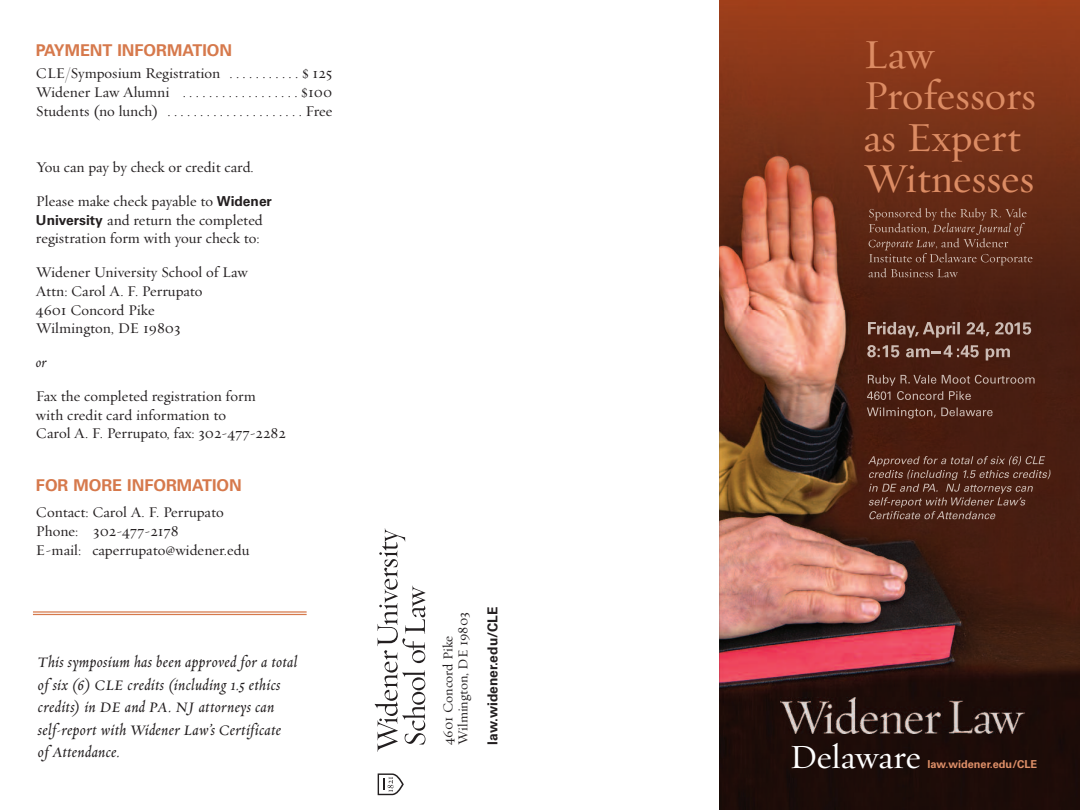
<style>
.page{position:relative;width:1080px;height:810px;background:#fff}
.page>*{position:absolute;margin:0;border:0;box-sizing:border-box;transform-origin:0 0}
.t1{font:41.5px/41.5px "Requiem Text HTF Roman";color:#dc8c64}
.t2{font:34.12px "Requiem Text HTF Roman";color:#fff}
.t3{font:16.25px/22.5px "Requiem Text HTF Italic";letter-spacing:.025em;color:#231f20}
.t4{font:700 16.25px "Univers";color:#d6794c}
.t5{font:15px/18.8px "Requiem Text HTF Roman";color:#231f20}
.t6{font:15px "Requiem Text HTF Italic";color:#231f20}
.t7{font:13.75px/15px "Requiem Text HTF Roman";color:#231f20}
.t8{font:700 13.75px "Univers";color:#231f20}
.t9{font:700 11px "Univers";color:#de8f68}
.s1{font-family:"Univers";font-weight:700;font-size:13.75px}
</style>
<div class="page">
<img style="left:719px;top:309px;width:361px;height:501px">
<img style="left:719px;top:0;width:361px;height:309px">
<hr style="left:33px;top:611px;width:274px;height:2px;background:#d6794c">
<hr style="left:33px;top:614px;width:274px;height:1px;background:#d6794c">
<svg style="left:378px;top:773px;width:26px;height:22px"></svg>
<svg style="left:375px;top:528px;width:50px;height:224px"></svg>
<img style="left:868px;top:456px;width:92px;height:10px">
<img style="left:869px;top:470px;width:81px;height:9px">
<img style="left:869px;top:484px;width:108px;height:8px">
<img style="left:869px;top:497px;width:100px;height:11px">
<img style="left:869px;top:511px;width:79px;height:8px">
<img style="left:868px;top:322px;width:163px;height:16px">
<img style="left:867px;top:345px;width:47px;height:12px">
<img style="left:916px;top:348px;width:14px;height:9px">
<svg style="left:932px;top:345px;width:21px;height:12px"></svg>
<img style="left:957px;top:345px;width:53px;height:16px">
<img style="left:868px;top:375px;width:114px;height:11px">
<img style="left:867px;top:391px;width:104px;height:9px">
<img style="left:867px;top:408px;width:114px;height:11px">
<img style="left:869px;top:208px;width:53px;height:12px">
<img style="left:869px;top:223px;width:44px;height:9px">
<img style="left:933px;top:223px;width:42px;height:9px">
<img style="left:869px;top:240px;width:44px;height:11px">
<img style="left:936px;top:238px;width:55px;height:11px">
<img style="left:869px;top:254px;width:43px;height:8px">
<img style="left:869px;top:268px;width:43px;height:9px">
<img style="left:780px;top:697px;width:245px;height:37px">
<p class="t4" style="left:36px;top:44px;width:198px">PAYMENT INFORMATION</p>
<p class="t5" style="left:36px;top:64px;width:298px;text-align:justify">CLE/Symposium Registration . . . . . . . . . . . $ 125<br>Widener Law Alumni . . . . . . . . . . . . . . . . . . $100<br>Students (no lunch) . . . . . . . . . . . . . . . . . . . . . Free</p>
<p class="t5" style="left:36px;top:158px;width:219px">You can pay by check or credit card.</p>
<p class="t5" style="left:36px;top:191px;width:238px">Please make check payable to <span class="s1">Widener<br>University</span> and return the completed registration form with your check to:</p>
<p class="t5" style="left:36px;top:263px;width:213px">Widener University School of Law<br>Attn: Carol A. F. Perrupato<br>4601 Concord Pike<br>Wilmington, DE 19803</p>
<p class="t6" style="left:36px;top:353px;width:12px">or</p>
<p class="t5" style="left:36px;top:386px;width:251px">Fax the completed registration form with credit card information to<br>Carol A. F. Perrupato, fax: 302-477-2282</p>
<p class="t4" style="left:36px;top:479px;width:207px">FOR MORE INFORMATION</p>
<p class="t5" style="left:36px;top:503px;width:215px">Contact: Carol A. F. Perrupato<br>Phone: 302-477-2178<br>E-mail: caperrupato@widener.edu</p>
<p class="t3" style="left:38px;top:650px;width:261px">This symposium has been approvedfor a total ofsix (6) CLE credits (including 1.5 ethics credits) in DE and PA. NJ attorneys can self-report with Widener Law’s Certificate ofAttendance.</p>
<p class="t7" style="left:440px;top:745px;width:134px;rotate:-90deg">4601 Concord Pike<br>Wilmington, DE 19803</p>
<p class="t8" style="left:488px;top:745px;width:139px;rotate:-90deg">law.widener.edu/CLE</p>
<h1 class="t1" style="left:863px;top:32px;width:174px">Law<br>Professors as Expert<br>Witnesses</h1>
<h2 class="t2" style="left:789px;top:736px;width:133px">Delaware</h2>
<p class="t9" style="left:928px;top:760px;width:111px">law.widener.edu/CLE</p>
</div>
